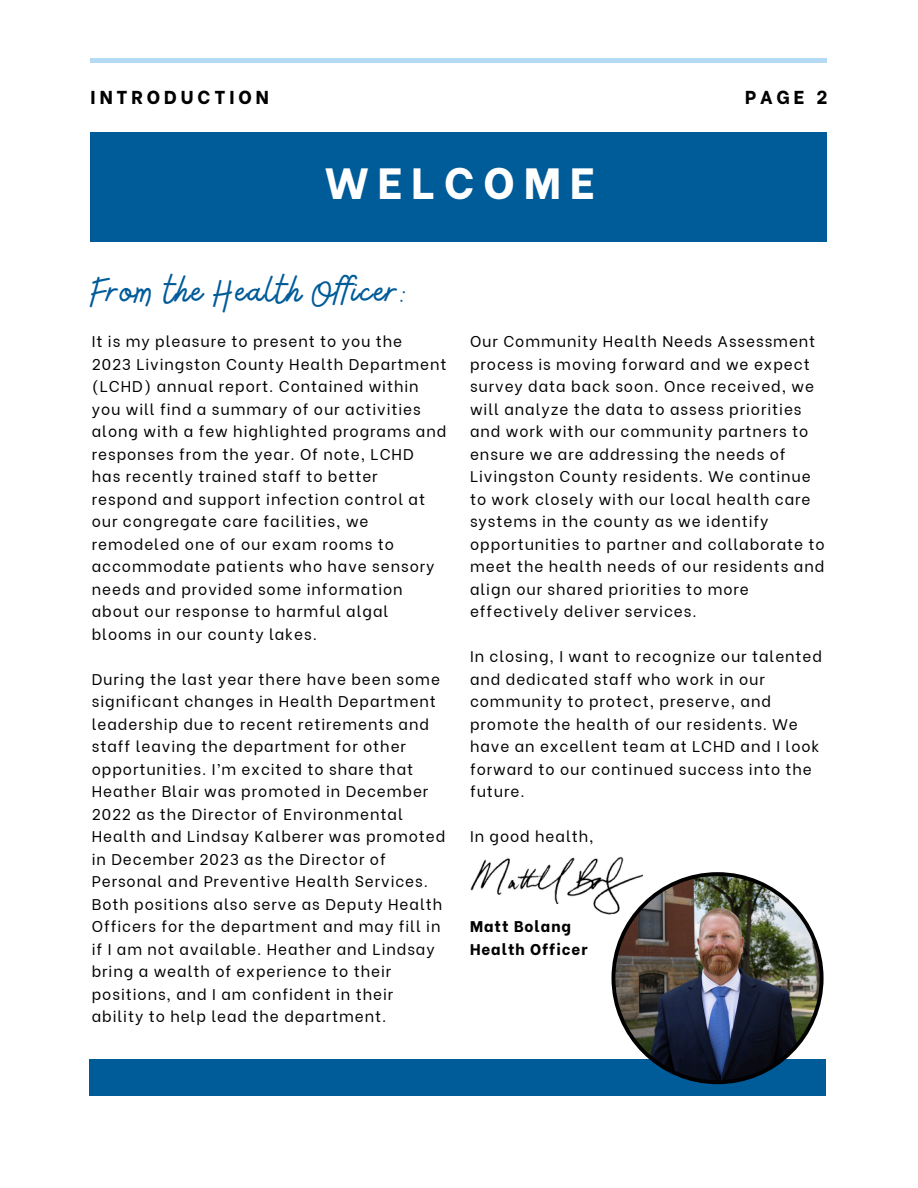
<style>
.page{position:relative;width:918px;height:1188px;background:#fff}
.page>*{position:absolute;margin:0;border:0;box-sizing:border-box;transform-origin:0 0}
.t1{font:800 43.65px "Be Vietnam";letter-spacing:.21em;color:#fff}
.t2{font:41.55px "Bellaboo";letter-spacing:.025em;color:#005b99}
.t3{font:800 18.75px "Be Vietnam";letter-spacing:.21em;color:#000}
.t4{font:15.45px/22.5px "Be Vietnam";letter-spacing:.06em;color:#000}
.t5{font:800 15.45px/22.5px "Be Vietnam";letter-spacing:.06em;color:#000}
</style>
<div class="page">
<hr style="left:91px;top:59px;width:736px;height:3px;background:#b4daf4">
<div style="left:91px;top:132px;width:736px;height:110px;background:#005b99"></div>
<div style="left:90px;top:1059px;width:736px;height:37px;background:#005b99"></div>
<img style="left:470px;top:857px;width:154px;height:58px">
<img style="left:612px;top:872px;width:212px;height:212px">
<h4 class="t3" style="left:91px;top:81px;width:180px">INTRODUCTION</h4>
<p class="t3" style="left:745px;top:81px;width:84px">PAGE 2</p>
<p class="t1" style="left:325px;top:147px;width:271px">WELCOME</p>
<h2 class="t2" style="left:91px;top:264px;width:318px">From the Health Of icer:</h2>
<p class="t4" style="left:92px;top:329px;width:356px">It is my pleasure to present to you the<br>2023 Livingston County Health Department (LCHD) annual report. Contained within you will find a summary of our activities along with a few highlighted programs and responses from the year. Of note, LCHD<br>has recently trained staff to better respond and support infection control at our congregate care facilities, we remodeled one of our exam rooms to accommodate patients who have sensory needs and provided some information about our response to harmful algal blooms in our county lakes.</p>
<p class="t4" style="left:92px;top:667px;width:355px">During the last year there have been some significant changes in Health Department leadership due to recent retirements and staff leaving the department for other opportunities. I’m excited to share that Heather Blair was promoted in December 2022 as the Director of Environmental Health and Lindsay Kalberer was promoted in December 2023 as the Director of Personal and Preventive Health Services.<br>Both positions also serve as Deputy Health Officers for the department and may fill in if I am not available. Heather and Lindsay bring a wealth of experience to their positions, and I am confident in their ability to help lead the department.</p>
<h3 class="t4" style="left:470px;top:329px;width:356px">Our Community Health Needs Assessment process is moving forward and we expect survey data back soon. Once received, we will analyze the data to assess priorities and work with our community partners to ensure we are addressing the needs of Livingston County residents. We continue to work closely with our local health care systems in the county as we identify opportunities to partner and collaborate to meet the health needs of our residents and align our shared priorities to more effectively deliver services.</h3>
<h3 class="t4" style="left:470px;top:644px;width:354px">In closing, I want to recognize our talented and dedicated staff who work in our community to protect, preserve, and promote the health of our residents. We have an excellent team at LCHD and I look forward to our continued success into the future.</h3>
<h1 class="t4" style="left:470px;top:824px;width:125px">In good health,</h1>
<p class="t5" style="left:470px;top:914px;width:119px">Matt Bolang<br>Health Officer</p>
</div>
